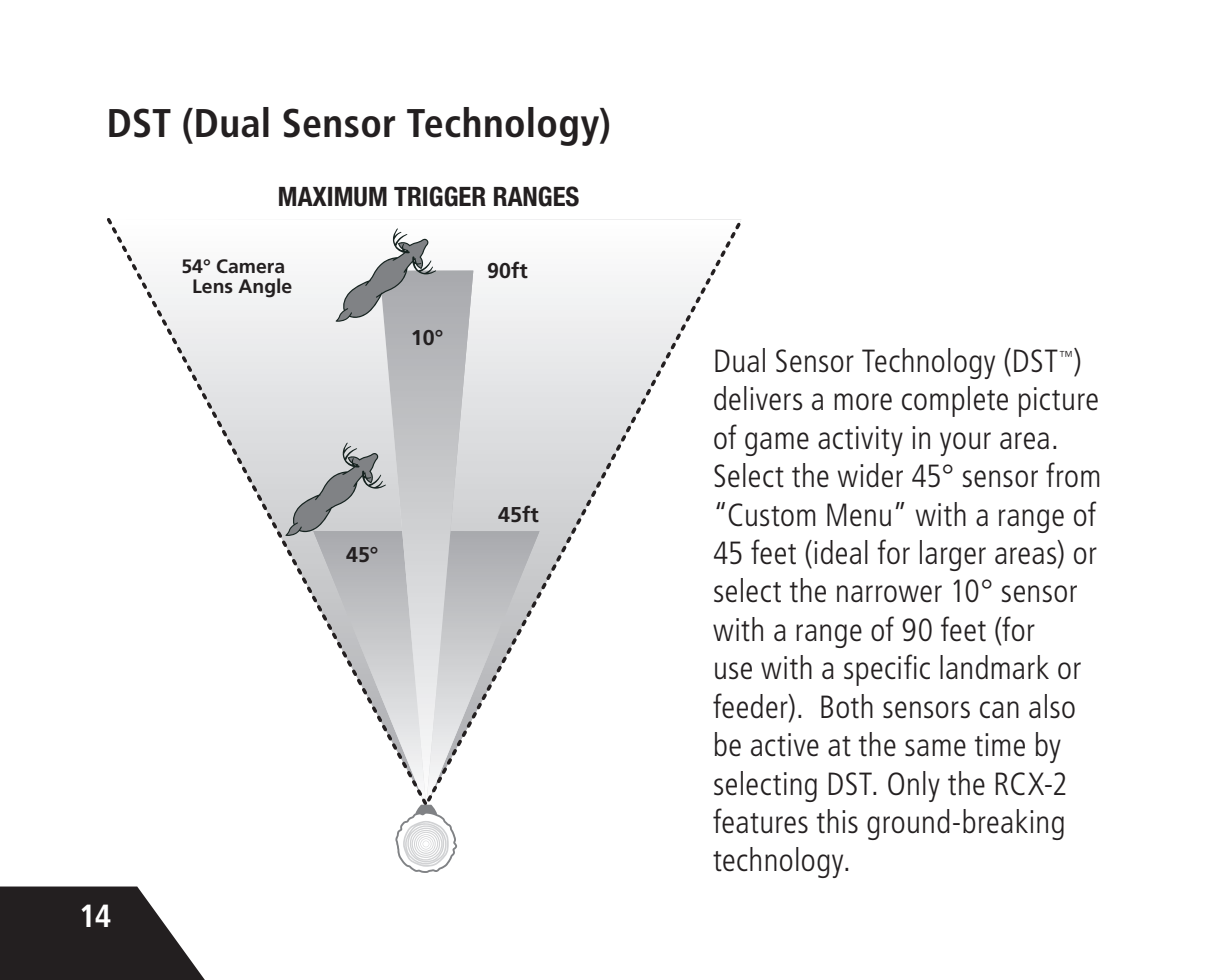
<style>
.page{position:relative;width:1224px;height:980px;background:#fff}
.page>*{position:absolute;margin:0;border:0;box-sizing:border-box;transform-origin:0 0}
.t1{font:700 condensed 40px "Frutiger LT Std";letter-spacing:.01em;color:#231f20}
.t2{font:300 condensed 32px/38.4px "Frutiger LT Std";letter-spacing:.01em;color:#231f20}
.t3{font:700 condensed 32px "Frutiger LT Std";color:#fff}
.t4{font:700 condensed 26.8px "Helvetica Neue LT Std";color:#231f20}
.t5{font:700 21.6px "Frutiger LT Std";color:#231f20}
.t6{font:700 19.2px/19.2px "Frutiger LT Std";color:#231f20;text-align:center}
.t7{font:300 condensed 14.4px "Frutiger LT Std";color:#231f20}
</style>
<div class="page">
<svg style="left:0;top:886px;width:204px;height:93px"></svg>
<svg style="left:107px;top:218px;width:634px;height:586px"></svg>
<svg style="left:336px;top:228px;width:100px;height:94px"></svg>
<svg style="left:285px;top:442px;width:101px;height:94px;background:#b5b7b9"></svg>
<svg style="left:395px;top:804px;width:62px;height:68px"></svg>
<p class="t1" style="left:107px;top:99px;width:506px">DST (Dual Sensor Technology)</p>
<p class="t4" style="left:278px;top:180px;width:303px">MAXIMUM TRIGGER RANGES</p>
<p class="t6" style="left:181px;top:257px;width:112px">54° Camera<br>Lens Angle</p>
<p class="t5" style="left:487px;top:258px;width:42px">90ft</p>
<p class="t3" style="left:79px;top:896px;width:34px">14</p>
<p class="t5" style="left:411px;top:324px;width:34px">10°</p>
<p class="t5" style="left:346px;top:541px;width:34px">45°</p>
<p class="t5" style="left:498px;top:502px;width:42px">45ft</p>
<p class="t2" style="left:713px;top:342px;width:390px;text-indent:360px">) delivers a more complete picture of game activity in your area.<br>Select the wider 45° sensor from “Custom Menu” with a range of<br>45 feet (ideal for larger areas) or select the narrower 10° sensor with a range of 90 feet (for<br>use with a specific landmark or feeder). Both sensors can also be active at the same time by selecting DST. Only the RCX-2 features this ground-breaking technology.</p>
<p class="t2" style="left:713px;top:342px;width:346px">Dual Sensor Technology (DST</p>
<p class="t7" style="left:1059px;top:348px;width:16px">™</p>
</div>
